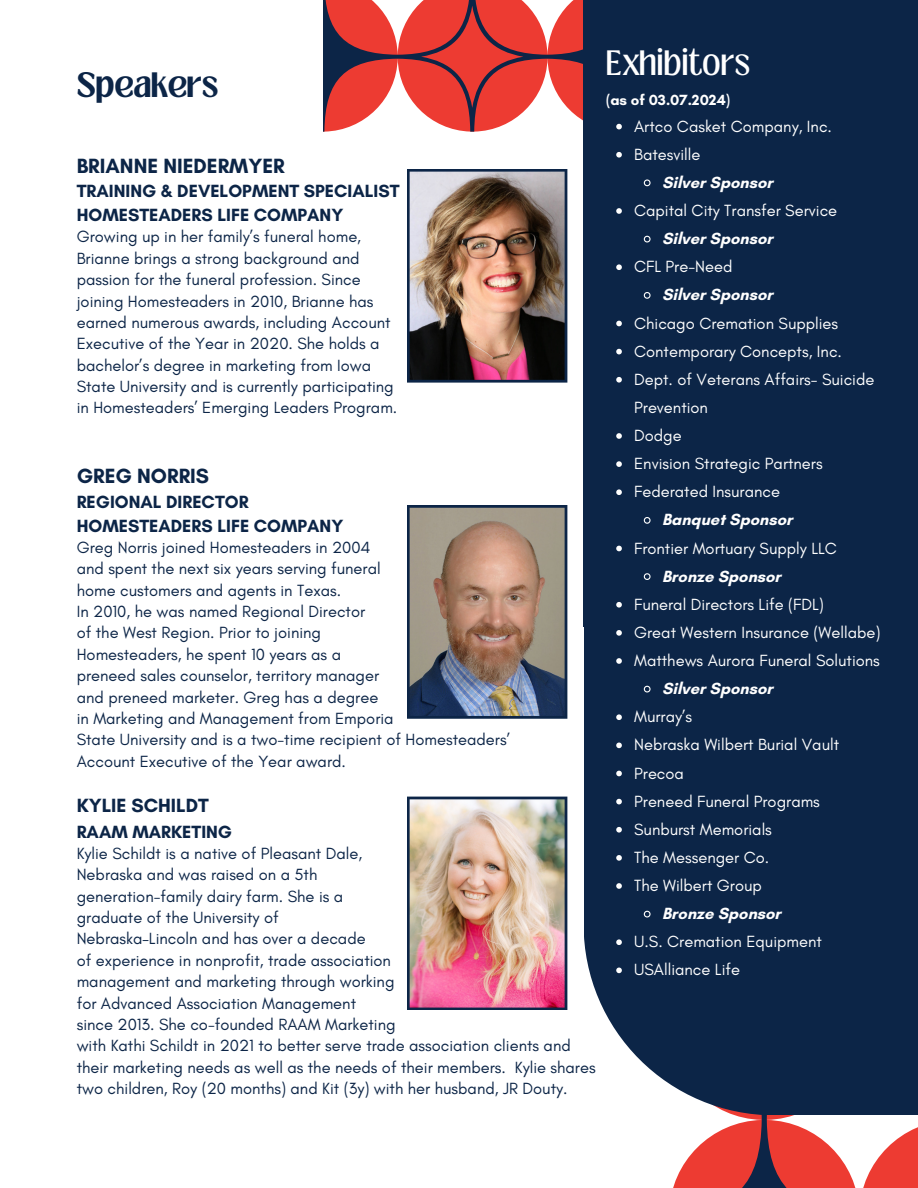
<style>
.page{position:relative;width:918px;height:1188px;background:#fff}
.page>*{position:absolute;margin:0;border:0;box-sizing:border-box;transform-origin:0 0}
.t1{font:27px "Loubag";color:#fff}
.t2{font:700 27px "Loubag";color:#0c2547}
.t3{font:700 21px "Glacial Indifference";color:#0c2547}
.t4{font:700 19.5px "Glacial Indifference";color:#0c2547}
.t5{font:700 18px/23.7px "Glacial Indifference";color:#0c2547}
.t6{font:16.5px/21.3px "Glacial Indifference";color:#0c2547}
.t7{font:16.5px/28.2px "Glacial Indifference";color:#fff}
.t8{font:700 16.5px "Glacial Indifference";color:#fff}
.t9{font:700 15px "Glacial Indifference";color:#fff}
</style>
<div class="page">
<img style="left:407px;top:169px;width:160px;height:214px">
<img style="left:407px;top:505px;width:160px;height:214px">
<svg style="left:673px;top:1115px;width:245px;height:73px;fill:#ed3b32"></svg>
<div style="left:584px;top:626px;width:334px;height:489px;background:#0c2547"></div>
<div style="left:584px;top:0;width:334px;height:626px;background:#0c2547"></div>
<svg style="left:323px;top:0;width:299px;height:131px"></svg>
<svg style="left:616px;top:152px;width:6px;height:6px"></svg>
<svg style="left:643px;top:179px;width:8px;height:8px"></svg>
<svg style="left:616px;top:208px;width:6px;height:6px"></svg>
<svg style="left:643px;top:235px;width:8px;height:8px"></svg>
<svg style="left:616px;top:264px;width:6px;height:6px"></svg>
<svg style="left:643px;top:292px;width:8px;height:7px"></svg>
<svg style="left:616px;top:321px;width:6px;height:5px"></svg>
<svg style="left:616px;top:349px;width:6px;height:5px"></svg>
<svg style="left:616px;top:377px;width:6px;height:6px"></svg>
<svg style="left:616px;top:433px;width:6px;height:6px"></svg>
<svg style="left:616px;top:461px;width:6px;height:6px"></svg>
<svg style="left:616px;top:489px;width:6px;height:6px"></svg>
<svg style="left:643px;top:517px;width:8px;height:7px"></svg>
<svg style="left:616px;top:546px;width:6px;height:5px"></svg>
<svg style="left:643px;top:573px;width:8px;height:7px"></svg>
<svg style="left:616px;top:602px;width:6px;height:6px"></svg>
<svg style="left:616px;top:630px;width:6px;height:6px"></svg>
<svg style="left:616px;top:658px;width:6px;height:6px"></svg>
<svg style="left:643px;top:685px;width:8px;height:8px"></svg>
<svg style="left:616px;top:714px;width:6px;height:6px"></svg>
<svg style="left:616px;top:743px;width:6px;height:5px"></svg>
<svg style="left:616px;top:771px;width:6px;height:5px"></svg>
<svg style="left:616px;top:799px;width:6px;height:5px"></svg>
<svg style="left:616px;top:827px;width:6px;height:6px"></svg>
<svg style="left:616px;top:855px;width:6px;height:6px"></svg>
<svg style="left:616px;top:883px;width:6px;height:6px"></svg>
<svg style="left:643px;top:910px;width:8px;height:8px"></svg>
<svg style="left:616px;top:939px;width:6px;height:6px"></svg>
<svg style="left:616px;top:968px;width:6px;height:5px"></svg>
<img style="left:407px;top:797px;width:160px;height:213px">
<h1 class="t2" style="left:77px;top:64px;width:143px">Speakers</h1>
<p class="t3" style="left:77px;top:153px;width:210px">BRIANNE NIEDERMYER</p>
<p class="t5" style="left:77px;top:179px;width:324px">TRAINING &amp; DEVELOPMENT SPECIALIST<br>HOMESTEADERS LIFE COMPANY</p>
<p class="t6" style="left:77px;top:226px;width:322px">Growing up in her family’s funeral home, Brianne brings a strong background and passion for the funeral profession. Since joining Homesteaders in 2010, Brianne has earned numerous awards, including Account Executive of the Year in 2020. She holds a bachelor’s degree in marketing from Iowa State University and is currently participating in Homesteaders’ Emerging Leaders Program.</p>
<p class="t3" style="left:77px;top:463px;width:134px">GREG NORRIS</p>
<p class="t5" style="left:77px;top:490px;width:268px">REGIONAL DIRECTOR<br>HOMESTEADERS LIFE COMPANY</p>
<p class="t6" style="left:77px;top:537px;width:435px">Greg Norris joined Homesteaders in 2004<br>and spent the next six years serving funeral<br>home customers and agents in Texas.<br>In 2010, he was named Regional Director<br>of the West Region. Prior to joining<br>Homesteaders, he spent 10 years as a<br>preneed sales counselor, territory manager<br>and preneed marketer. Greg has a degree<br>in Marketing and Management from Emporia<br>State University and is a two-time recipient of Homesteaders’ Account Executive of the Year award.</p>
<p class="t4" style="left:77px;top:793px;width:134px">KYLIE SCHILDT</p>
<p class="t5" style="left:77px;top:819px;width:157px">RAAM MARKETING</p>
<p class="t6" style="left:77px;top:843px;width:520px">Kylie Schildt is a native of Pleasant Dale,<br>Nebraska and was raised on a 5th<br>generation-family dairy farm. She is a<br>graduate of the University of<br>Nebraska–Lincoln and has over a decade<br>of experience in nonprofit, trade association<br>management and marketing through working<br>for Advanced Association Management<br>since 2013. She co-founded RAAM Marketing<br>with Kathi Schildt in 2021 to better serve trade association clients and their marketing needs as well as the needs of their members. Kylie shares two children, Roy (20 months) and Kit (3y) with her husband, JR Douty.</p>
<h1 class="t1" style="left:606px;top:42px;width:145px">Exhibitors</h1>
<p class="t9" style="left:606px;top:90px;width:125px">(as of 03.07.2024)</p>
<p class="t7" style="left:634px;top:112px;width:199px">Artco Casket Company, Inc.<br>Batesville</p>
<p class="t8" style="left:662px;top:172px;width:112px">Silver Sponsor</p>
<p class="t7" style="left:634px;top:196px;width:205px">Capital City Transfer Service</p>
<p class="t8" style="left:662px;top:229px;width:112px">Silver Sponsor</p>
<p class="t7" style="left:634px;top:252px;width:100px">CFL Pre-Need</p>
<p class="t8" style="left:662px;top:285px;width:112px">Silver Sponsor</p>
<p class="t7" style="left:634px;top:309px;width:242px">Chicago Cremation Supplies<br>Contemporary Concepts, Inc.<br>Dept. of Veterans Affairs- Suicide<br>Prevention<br>Dodge<br>Envision Strategic Partners<br>Federated Insurance</p>
<p class="t8" style="left:662px;top:510px;width:132px">Banquet Sponsor</p>
<p class="t7" style="left:634px;top:534px;width:204px">Frontier Mortuary Supply LLC</p>
<p class="t8" style="left:662px;top:566px;width:120px">Bronze Sponsor</p>
<p class="t7" style="left:634px;top:590px;width:248px">Funeral Directors Life (FDL)<br>Great Western Insurance (Wellabe)<br>Matthews Aurora Funeral Solutions</p>
<p class="t8" style="left:662px;top:679px;width:112px">Silver Sponsor</p>
<p class="t7" style="left:634px;top:702px;width:206px">Murray’s<br>Nebraska Wilbert Burial Vault<br>Precoa<br>Preneed Funeral Programs<br>Sunburst Memorials<br>The Messenger Co.<br>The Wilbert Group</p>
<p class="t8" style="left:662px;top:904px;width:120px">Bronze Sponsor</p>
<p class="t7" style="left:634px;top:927px;width:189px">U.S. Cremation Equipment<br>USAlliance Life</p>
</div>
